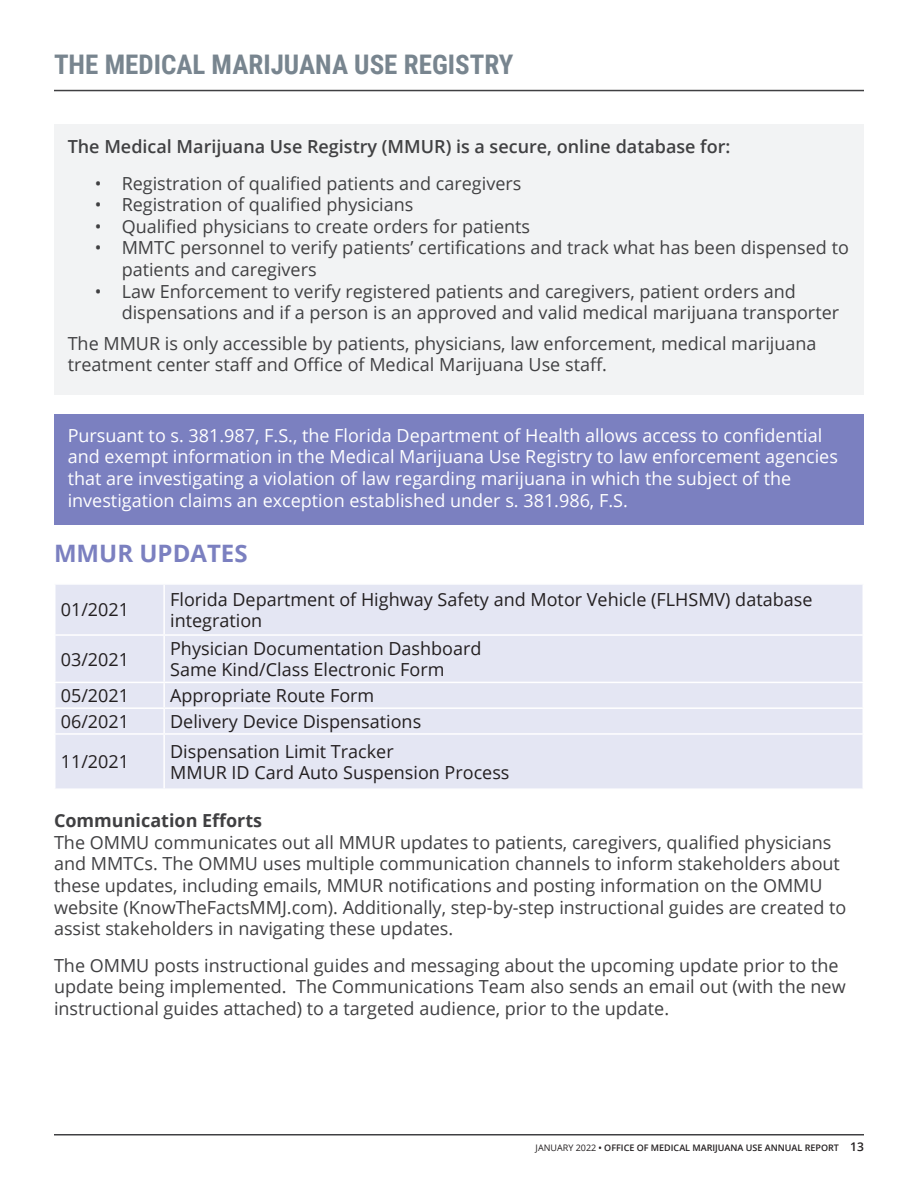
<style>
.page{position:relative;width:918px;height:1188px;background:#fff}
.page>*{position:absolute;margin:0;border:0;box-sizing:border-box;transform-origin:0 0}
.t1{font:700 27px "Roboto Condensed";color:#78858f}
.t2{font:700 24px "Open Sans";color:#7b80c0}
.t3{font:18px/21.6px "Open Sans";color:#404042}
.t4{font:18px/21.6px "Open Sans";color:#fff}
.t5{font:18px/21.6px "Open Sans";color:#231f20}
.t6{font:600 18px "Open Sans";color:#404042}
.t7{font:700 18px "Open Sans";color:#404042}
.t8{font:600 9px "Open Sans";color:#231f20}
.s1{font-weight:400}
.s2{font-size:12px}
</style>
<div class="page">
<hr style="left:54px;top:90px;width:810px;height:1px;background:#404042">
<div style="left:56px;top:585px;width:806px;height:203px;background:#e4e6f3"></div>
<hr style="left:163px;top:585px;width:2px;height:49px;background:#fff">
<hr style="left:54px;top:634px;width:110px;height:2px;background:#fff">
<hr style="left:164px;top:634px;width:700px;height:2px;background:#fff">
<hr style="left:163px;top:636px;width:2px;height:46px;background:#fff">
<hr style="left:54px;top:682px;width:110px;height:1px;background:#fff">
<hr style="left:164px;top:682px;width:700px;height:1px;background:#fff">
<hr style="left:163px;top:683px;width:2px;height:24px;background:#fff">
<hr style="left:54px;top:707px;width:110px;height:2px;background:#fff">
<hr style="left:164px;top:707px;width:700px;height:2px;background:#fff">
<hr style="left:163px;top:709px;width:2px;height:24px;background:#fff">
<hr style="left:54px;top:733px;width:110px;height:2px;background:#fff">
<hr style="left:164px;top:733px;width:700px;height:2px;background:#fff">
<hr style="left:163px;top:735px;width:2px;height:53px;background:#fff">
<div style="left:54px;top:414px;width:810px;height:111px;background:#7b80c0"></div>
<div style="left:54px;top:124px;width:810px;height:271px;background:#f2f3f4"></div>
<hr style="left:54px;top:1134px;width:810px;height:2px;background:#404042">
<p class="t1" style="left:54px;top:46px;width:461px">THE MEDICAL MARIJUANA USE REGISTRY</p>
<p class="t6" style="left:68px;top:134px;width:664px">The Medical Marijuana Use Registry (MMUR) is a secure, online database for:</p>
<p class="t3" style="left:95px;top:172px;width:428px">• Registration of qualified patients and caregivers</p>
<p class="t3" style="left:95px;top:193px;width:320px">• Registration of qualified physicians</p>
<p class="t3" style="left:95px;top:215px;width:437px">• Qualified physicians to create orders for patients</p>
<p class="t3" style="left:122px;top:237px;width:729px;text-indent:-27px">• MMTC personnel to verify patients’ certifications and track what has been dispensed to patients and caregivers</p>
<p class="t3" style="left:122px;top:280px;width:719px;text-indent:-27px">• Law Enforcement to verify registered patients and caregivers, patient orders and dispensations and if a person is an approved and valid medical marijuana transporter</p>
<p class="t3" style="left:68px;top:332px;width:750px">The MMUR is only accessible by patients, physicians, law enforcement, medical marijuana treatment center staff and Office of Medical Marijuana Use staff.</p>
<p class="t4" style="left:68px;top:424px;width:772px">Pursuant to s. 381.987, F.S., the Florida Department of Health allows access to confidential and exempt information in the Medical Marijuana Use Registry to law enforcement agencies that are investigating a violation of law regarding marijuana in which the subject of the investigation claims an exception established under s. 381.986, F.S.</p>
<p class="t2" style="left:54px;top:537px;width:195px">MMUR UPDATES</p>
<p class="t5" style="left:61px;top:599px;width:70px">01/2021</p>
<p class="t5" style="left:170px;top:588px;width:644px">Florida Department of Highway Safety and Motor Vehicle (FLHSMV) database integration</p>
<p class="t5" style="left:61px;top:648px;width:70px">03/2021</p>
<p class="t5" style="left:170px;top:637px;width:313px">Physician Documentation Dashboard</p>
<p class="t5" style="left:170px;top:659px;width:276px">Same Kind/Class Electronic Form</p>
<p class="t5" style="left:61px;top:684px;width:70px">05/2021</p>
<p class="t5" style="left:170px;top:684px;width:206px">Appropriate Route Form</p>
<p class="t5" style="left:61px;top:710px;width:70px">06/2021</p>
<p class="t5" style="left:170px;top:710px;width:253px">Delivery Device Dispensations</p>
<p class="t5" style="left:61px;top:751px;width:70px">11/2021</p>
<p class="t5" style="left:170px;top:740px;width:225px">Dispensation Limit Tracker</p>
<p class="t5" style="left:170px;top:761px;width:341px">MMUR ID Card Auto Suspension Process</p>
<p class="t7" style="left:54px;top:808px;width:210px">Communication Efforts</p>
<p class="t3" style="left:54px;top:831px;width:794px">The OMMU communicates out all MMUR updates to patients, caregivers, qualified physicians and MMTCs. The OMMU uses multiple communication channels to inform stakeholders about these updates, including emails, MMUR notifications and posting information on the OMMU website (KnowTheFactsMMJ.com). Additionally, step-by-step instructional guides are created to assist stakeholders in navigating these updates.</p>
<p class="t3" style="left:54px;top:954px;width:793px">The OMMU posts instructional guides and messaging about the upcoming update prior to the update being implemented. The Communications Team also sends an email out (with the new instructional guides attached) to a targeted audience, prior to the update.</p>
<p class="t8" style="left:536px;top:1141px;width:330px"><span class="s1">JANUARY 2022</span> • OFFICE OF MEDICAL MARIJUANA USE ANNUAL REPORT <span class="s2">13</span></p>
</div>
